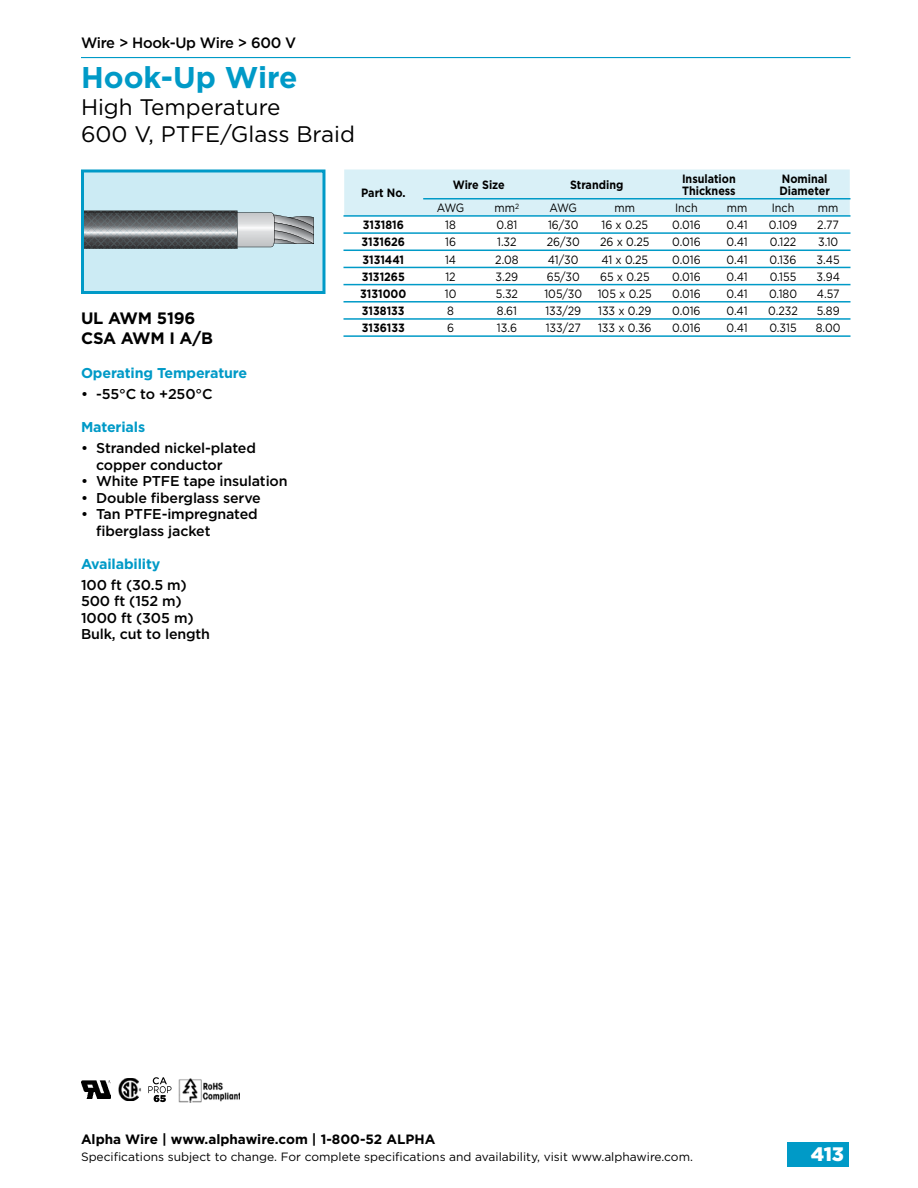
<style>
.page{position:relative;width:918px;height:1188px;background:#fff}
.page>*{position:absolute;margin:0;border:0;box-sizing:border-box;transform-origin:0 0}
.t1{font:700 30px "Gotham";color:#009ac7}
.t2{font:22.5px/27px "Gotham";color:#000}
.t3{font:900 19.5px "Gotham";color:#fff}
.t4{font:700 16.5px/19.5px "Gotham";letter-spacing:-.01em;color:#000}
.t5{font:500 15px "Gotham";letter-spacing:-.02em;color:#000}
.t6{font:500 14.25px/16.5px "Gotham";letter-spacing:-.01em;color:#000}
.t7{font:700 14.25px "Gotham";letter-spacing:-.01em;color:#009ac7}
.t8{font:700 13.5px "Gotham";color:#000}
.t9{font:12px "Gotham";color:#000;scale:.9 1}
.t10{font:700 12px/12px "Gotham";color:#000;scale:.9 1}
.t11{font:12px "Gotham";color:#000}
</style>
<div class="page">
<div style="left:788px;top:1142px;width:61px;height:24px;background:#009ac7"></div>
<hr style="left:81px;top:57px;width:770px;height:1px;background:#009ac7">
<div style="left:344px;top:169px;width:506px;height:46px;background:#d9f0f7"></div>
<hr style="left:423px;top:198px;width:428px;height:2px;background:#009ac7">
<hr style="left:344px;top:215px;width:507px;height:2px;background:#009ac7">
<hr style="left:344px;top:232px;width:507px;height:2px;background:#009ac7">
<hr style="left:344px;top:250px;width:507px;height:1px;background:#009ac7">
<hr style="left:344px;top:267px;width:507px;height:1px;background:#009ac7">
<hr style="left:344px;top:284px;width:507px;height:1px;background:#009ac7">
<hr style="left:344px;top:301px;width:507px;height:2px;background:#009ac7">
<hr style="left:344px;top:318px;width:507px;height:2px;background:#009ac7">
<svg style="left:148px;top:1077px;width:24px;height:25px"></svg>
<img style="left:179px;top:1078px;width:61px;height:25px">
<img style="left:118px;top:1078px;width:23px;height:23px">
<img style="left:82px;top:1081px;width:28px;height:17px">
<hr style="left:344px;top:335px;width:507px;height:2px;background:#009ac7">
<div style="left:82px;top:171px;width:242px;height:122px;background:#ccebf4"></div>
<svg style="left:85px;top:211px;width:229px;height:38px;background:#818688"></svg>
<div style="left:81px;top:169px;width:244px;height:125px;border:3px solid #009ac7"></div>
<p class="t5" style="left:81px;top:37px;width:217px">Wire &gt; Hook-Up Wire &gt; 600 V</p>
<h1 class="t1" style="left:81px;top:67px;width:218px">Hook-Up Wire</h1>
<h2 class="t2" style="left:81px;top:96px;width:276px">High Temperature<br>600 V, PTFE/Glass Braid</h2>
<p class="t10" style="left:361px;top:188px;width:51px">Part No.</p>
<p class="t10" style="left:453px;top:180px;width:59px">Wire Size</p>
<p class="t10" style="left:570px;top:180px;width:61px">Stranding</p>
<p class="t10" style="left:682px;top:174px;width:61px">Insulation<br>Thickness</p>
<p class="t10" style="left:779px;top:174px;width:58px">Nominal<br>Diameter</p>
<p class="t9" style="left:437px;top:203px;width:32px">AWG</p>
<p class="t9" style="left:495px;top:203px;width:29px">mm<sup>2</sup></p>
<p class="t9" style="left:550px;top:203px;width:32px">AWG</p>
<p class="t9" style="left:615px;top:203px;width:24px">mm</p>
<p class="t9" style="left:675px;top:203px;width:27px">Inch</p>
<p class="t9" style="left:727px;top:203px;width:24px">mm</p>
<p class="t9" style="left:772px;top:203px;width:27px">Inch</p>
<p class="t9" style="left:818px;top:203px;width:24px">mm</p>
<h3 class="t4" style="left:81px;top:310px;width:134px">UL AWM 5196<br>CSA AWM I A/B</h3>
<p class="t7" style="left:81px;top:368px;width:168px">Operating Temperature</p>
<p class="t6" style="left:81px;top:387px;width:133px">• -55°C to +250°C</p>
<p class="t7" style="left:81px;top:422px;width:66px">Materials</p>
<p class="t6" style="left:96px;top:441px;width:161px;text-indent:-15px">• Stranded nickel-plated copper conductor</p>
<p class="t6" style="left:81px;top:474px;width:208px">• White PTFE tape insulation</p>
<p class="t6" style="left:81px;top:491px;width:181px">• Double fiberglass serve</p>
<p class="t6" style="left:96px;top:507px;width:163px;text-indent:-15px">• Tan PTFE-impregnated fiberglass jacket</p>
<p class="t7" style="left:81px;top:559px;width:81px">Availability</p>
<p class="t6" style="left:81px;top:578px;width:131px">100 ft (30.5 m)<br>500 ft (152 m)<br>1000 ft (305 m)<br>Bulk, cut to length</p>
<p class="t10" style="left:363px;top:220px;width:47px">3131816</p>
<p class="t9" style="left:445px;top:220px;width:13px">18</p>
<p class="t9" style="left:497px;top:220px;width:25px">0.81</p>
<p class="t9" style="left:548px;top:220px;width:35px">16/30</p>
<p class="t9" style="left:602px;top:220px;width:53px">16 x 0.25</p>
<p class="t9" style="left:672px;top:220px;width:33px">0.016</p>
<p class="t9" style="left:727px;top:220px;width:25px">0.41</p>
<p class="t9" style="left:769px;top:220px;width:33px">0.109</p>
<p class="t9" style="left:817px;top:220px;width:26px">2.77</p>
<p class="t10" style="left:362px;top:237px;width:50px">3131626</p>
<p class="t9" style="left:445px;top:238px;width:14px">16</p>
<p class="t9" style="left:497px;top:238px;width:23px">1.32</p>
<p class="t9" style="left:547px;top:238px;width:38px">26/30</p>
<p class="t9" style="left:600px;top:238px;width:56px">26 x 0.25</p>
<p class="t9" style="left:672px;top:238px;width:33px">0.016</p>
<p class="t9" style="left:727px;top:238px;width:25px">0.41</p>
<p class="t9" style="left:770px;top:238px;width:31px">0.122</p>
<p class="t9" style="left:818px;top:238px;width:24px">3.10</p>
<p class="t10" style="left:362px;top:254px;width:48px">3131441</p>
<p class="t9" style="left:445px;top:255px;width:14px">14</p>
<p class="t9" style="left:495px;top:255px;width:28px">2.08</p>
<p class="t9" style="left:548px;top:255px;width:36px">41/30</p>
<p class="t9" style="left:601px;top:255px;width:54px">41 x 0.25</p>
<p class="t9" style="left:672px;top:255px;width:33px">0.016</p>
<p class="t9" style="left:727px;top:255px;width:25px">0.41</p>
<p class="t9" style="left:770px;top:255px;width:32px">0.136</p>
<p class="t9" style="left:817px;top:255px;width:27px">3.45</p>
<p class="t10" style="left:362px;top:271px;width:50px">3131265</p>
<p class="t9" style="left:445px;top:272px;width:13px">12</p>
<p class="t9" style="left:496px;top:272px;width:27px">3.29</p>
<p class="t9" style="left:547px;top:272px;width:38px">65/30</p>
<p class="t9" style="left:600px;top:272px;width:57px">65 x 0.25</p>
<p class="t9" style="left:672px;top:272px;width:33px">0.016</p>
<p class="t9" style="left:727px;top:272px;width:25px">0.41</p>
<p class="t9" style="left:770px;top:272px;width:31px">0.155</p>
<p class="t9" style="left:816px;top:272px;width:28px">3.94</p>
<p class="t10" style="left:360px;top:289px;width:53px">3131000</p>
<p class="t9" style="left:445px;top:289px;width:14px">10</p>
<p class="t9" style="left:496px;top:289px;width:26px">5.32</p>
<p class="t9" style="left:544px;top:289px;width:43px">105/30</p>
<p class="t9" style="left:598px;top:289px;width:62px">105 x 0.25</p>
<p class="t9" style="left:672px;top:289px;width:33px">0.016</p>
<p class="t9" style="left:727px;top:289px;width:25px">0.41</p>
<p class="t9" style="left:769px;top:289px;width:33px">0.180</p>
<p class="t9" style="left:817px;top:289px;width:27px">4.57</p>
<p class="t10" style="left:362px;top:306px;width:49px">3138133</p>
<p class="t9" style="left:447px;top:306px;width:9px">8</p>
<p class="t9" style="left:497px;top:306px;width:24px">8.61</p>
<p class="t9" style="left:545px;top:306px;width:41px">133/29</p>
<p class="t9" style="left:598px;top:306px;width:61px">133 x 0.29</p>
<p class="t9" style="left:672px;top:306px;width:33px">0.016</p>
<p class="t9" style="left:726px;top:306px;width:25px">0.41</p>
<p class="t9" style="left:768px;top:306px;width:35px">0.232</p>
<p class="t9" style="left:817px;top:306px;width:27px">5.89</p>
<p class="t10" style="left:362px;top:323px;width:49px">3136133</p>
<p class="t9" style="left:447px;top:323px;width:9px">6</p>
<p class="t9" style="left:497px;top:323px;width:24px">13.6</p>
<p class="t9" style="left:546px;top:323px;width:40px">133/27</p>
<p class="t9" style="left:598px;top:323px;width:61px">133 x 0.36</p>
<p class="t9" style="left:672px;top:323px;width:33px">0.016</p>
<p class="t9" style="left:727px;top:323px;width:25px">0.41</p>
<p class="t9" style="left:769px;top:323px;width:32px">0.315</p>
<p class="t9" style="left:816px;top:323px;width:29px">8.00</p>
<p class="t8" style="left:81px;top:1135px;width:356px">Alpha Wire | www.alphawire.com | 1-800-52 ALPHA</p>
<p class="t11" style="left:81px;top:1152px;width:614px">Specifications subject to change. For complete specifications and availability, visit www.alphawire.com.</p>
<h3 class="t3" style="left:811px;top:1147px;width:35px">413</h3>
</div>
